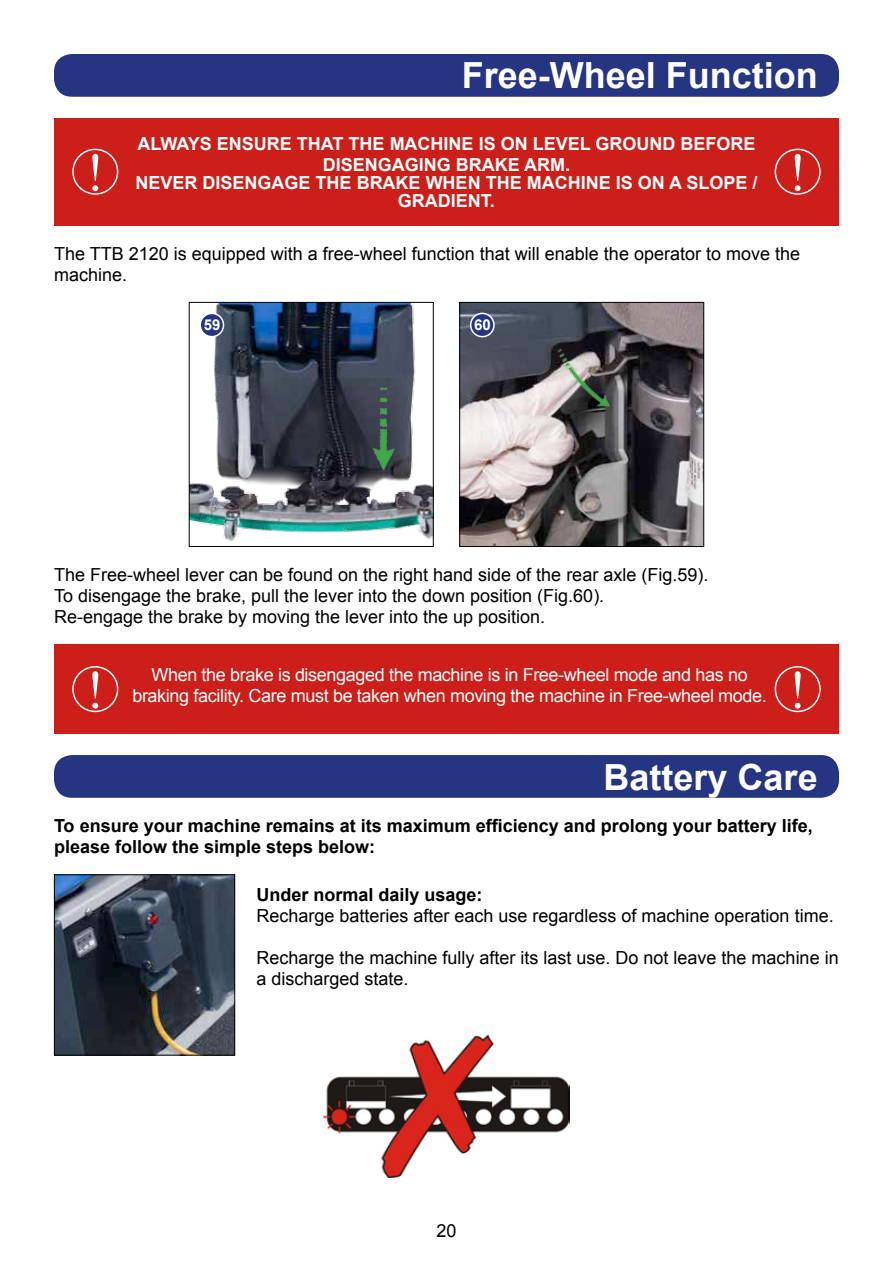
<style>
.page{position:relative;width:893px;height:1263px;background:#fff}
.page>*{position:absolute;margin:0;border:0;box-sizing:border-box;transform-origin:0 0}
.t1{font:54px "Times New Roman";color:#fff}
.t2{font:700 36px "Arial";color:#fff}
.t3{font:18px/21px "Arial";color:#000}
.t4{font:18px "Arial";letter-spacing:-.02em;color:#fff}
.t5{font:700 18px/21px "Arial";color:#000}
.t6{font:700 18px/21px "Arial";color:#fff;text-align:center}
.t7{font:700 15px "Arial";color:#fff}
</style>
<div class="page">
<div style="left:54px;top:118px;width:785px;height:107px;background:#cc1f19"></div>
<div style="left:72px;top:149px;width:46px;height:46px;border:2px solid #fff;border-radius:50%"></div>
<div style="left:775px;top:149px;width:46px;height:46px;border:2px solid #fff;border-radius:50%"></div>
<div style="left:54px;top:54px;width:785px;height:43px;background:#263582;border-radius:18px"></div>
<img style="left:191px;top:304px;width:241px;height:237px">
<div style="left:189px;top:302px;width:245px;height:245px;border:1px solid #000"></div>
<img style="left:461px;top:304px;width:241px;height:241px">
<div style="left:459px;top:302px;width:245px;height:245px;border:1px solid #000"></div>
<div style="left:54px;top:644px;width:785px;height:90px;background:#cc1f19"></div>
<div style="left:72px;top:666px;width:46px;height:46px;border:2px solid #fff;border-radius:50%"></div>
<div style="left:775px;top:666px;width:46px;height:46px;border:2px solid #fff;border-radius:50%"></div>
<div style="left:54px;top:755px;width:785px;height:43px;background:#263582;border-radius:18px"></div>
<img style="left:56px;top:876px;width:177px;height:177px">
<div style="left:54px;top:874px;width:181px;height:181px;border:1px solid #000"></div>
<img style="left:323px;top:1035px;width:247px;height:143px">
<img style="left:547px;top:333px;width:68px;height:88px">
<img style="left:334px;top:379px;width:96px;height:99px">
<div style="left:200px;top:313px;width:23px;height:24px;background:#263582;border-radius:50%"></div>
<div style="left:199px;top:313px;width:25px;height:24px;border:2px solid #fff;border-radius:50%"></div>
<div style="left:471px;top:313px;width:23px;height:24px;background:#263582;border-radius:50%"></div>
<div style="left:470px;top:313px;width:25px;height:24px;border:2px solid #fff;border-radius:50%"></div>
<h2 class="t2" style="left:462px;top:52px;width:358px">Free-Wheel Function</h2>
<p class="t6" style="left:138px;top:133px;width:619px">ALWAYS ENSURE THAT THE MACHINE IS ON LEVEL GROUND BEFORE<br>DISENGAGING BRAKE ARM.</p>
<p class="t6" style="left:136px;top:174px;width:623px;line-height:18px">NEVER DISENGAGE THE BRAKE WHEN THE MACHINE IS ON A SLOPE /<br>GRADIENT.</p>
<h1 class="t1" style="left:86px;top:136px;width:19px">!</h1>
<h1 class="t1" style="left:789px;top:136px;width:19px">!</h1>
<p class="t3" style="left:54px;top:243px;width:748px">The TTB 2120 is equipped with a free-wheel function that will enable the operator to move the machine.</p>
<p class="t7" style="left:204px;top:315px;width:18px">59</p>
<p class="t7" style="left:474px;top:315px;width:18px">60</p>
<p class="t3" style="left:54px;top:565px;width:656px">The Free-wheel lever can be found on the right hand side of the rear axle (Fig.59).<br>To disengage the brake, pull the lever into the down position (Fig.60).<br>Re-engage the brake by moving the lever into the up position.</p>
<h1 class="t1" style="left:86px;top:653px;width:19px">!</h1>
<p class="t4" style="left:151px;top:663px;width:598px">When the brake is disengaged the machine is in Free-wheel mode and has no</p>
<p class="t4" style="left:132px;top:684px;width:636px">braking facility. Care must be taken when moving the machine in Free-wheel mode.</p>
<h1 class="t1" style="left:789px;top:653px;width:19px">!</h1>
<h2 class="t2" style="left:604px;top:753px;width:216px">Battery Care</h2>
<p class="t5" style="left:54px;top:816px;width:760px">To ensure your machine remains at its maximum efficiency and prolong your battery life, please follow the simple steps below:</p>
<p class="t5" style="left:256px;top:885px;width:228px">Under normal daily usage:</p>
<p class="t3" style="left:256px;top:906px;width:579px">Recharge batteries after each use regardless of machine operation time.</p>
<p class="t3" style="left:256px;top:948px;width:584px">Recharge the machine fully after its last use. Do not leave the machine in a discharged state.</p>
<p class="t3" style="left:436px;top:1220px;width:22px">20</p>
</div>
